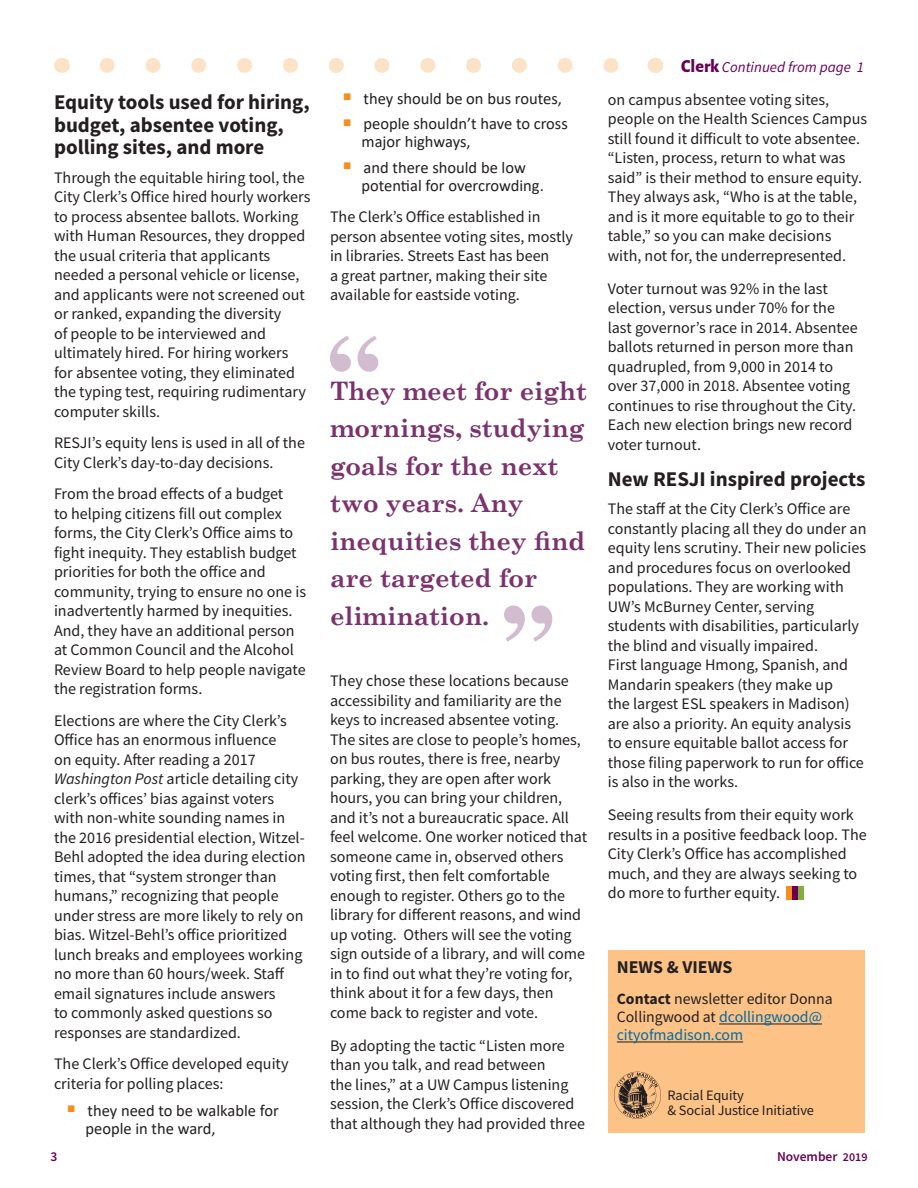
<style>
.page{position:relative;width:918px;height:1188px;background:#fff}
.page>*{position:absolute;margin:0;border:0;box-sizing:border-box;transform-origin:0 0}
.quote{font:700 25.5px/37.5px "Century Schoolbook";letter-spacing:-.005em;color:#7c336d}
.sub_head_3{font:700 21px/22.5px "Source Sans Pro";color:#231f20}
.body{font:700 18px "Source Sans Pro";color:#231f20}
.t1{font:16.5px/18px "Calibri";color:#231f20}
.body-2{font:16.05px/19.5px "Source Sans Pro";color:#231f20}
.body-3{font:16.05px/19.5px "Source Sans Pro";color:#222}
.body-4{font:15.75px/18px "Source Sans Pro";color:#231f20}
.continued_on{font:italic 15px "Source Sans Pro";color:#670054}
.t2{font:14.4px/15.3px "Source Sans Pro";letter-spacing:-.005em;color:#231f20}
.t3{font:600 13.5px "Source Sans Pro";color:#670054}
.s1{font-style:italic}
.s2{font-family:"Alegreya Sans";font-weight:800;font-style:normal;font-size:18px}
.s3{color:#231f20}
.s4{font-weight:700}
.s5{color:#006aa5}
.s6{font-size:12px}
</style>
<div class="page">
<svg style="left:107px;top:58px;width:512px;height:15px"></svg>
<svg style="left:62px;top:58px;width:1px;height:15px"></svg>
<svg style="left:655px;top:58px;width:1px;height:15px"></svg>
<div style="left:787px;top:886px;width:5px;height:14px;background:#f68e1e"></div>
<div style="left:792px;top:886px;width:6px;height:14px;background:#670054"></div>
<div style="left:798px;top:886px;width:6px;height:14px;background:#86ab3f"></div>
<div style="left:608px;top:950px;width:256px;height:183px;background:#fcc286"></div>
<hr style="left:719px;top:1024px;width:103px;height:1px;background:#231f20">
<hr style="left:617px;top:1042px;width:126px;height:1px;background:#231f20">
<svg style="left:614px;top:1072px;width:47px;height:47px"></svg>
<svg style="left:330px;top:336px;width:48px;height:36px"></svg>
<svg style="left:504px;top:606px;width:48px;height:36px"></svg>
<p class="sub_head_3" style="left:54px;top:91px;width:257px">Equity tools used for hiring, budget, absentee voting, polling sites, and more</p>
<p class="body-2" style="left:54px;top:168px;width:258px">Through the equitable hiring tool, the City Clerk’s Office hired hourly workers to process absentee ballots. Working with Human Resources, they dropped the usual criteria that applicants needed a personal vehicle or license, and applicants were not screened out or ranked, expanding the diversity<br>of people to be interviewed and ultimately hired. For hiring workers for absentee voting, they eliminated the typing test, requiring rudimentary computer skills.</p>
<p class="body-2" style="left:54px;top:433px;width:253px">RESJI’s equity lens is used in all of the<br>City Clerk’s day-to-day decisions.</p>
<p class="body-2" style="left:54px;top:484px;width:254px">From the broad effects of a budget<br>to helping citizens fill out complex forms, the City Clerk’s Office aims to fight inequity. They establish budget priorities for both the office and community, trying to ensure no one is inadvertently harmed by inequities.<br>And, they have an additional person at Common Council and the Alcohol Review Board to help people navigate the registration forms.</p>
<p class="body-2" style="left:54px;top:711px;width:253px">Elections are where the City Clerk’s Office has an enormous influence<br>on equity. After reading a 2017<br><span class="s1">Washington Post</span> article detailing city clerk’s offices’ bias against voters with non-white sounding names in the 2016 presidential election, Witzel-Behl adopted the idea during election times, that “system stronger than humans,” recognizing that people under stress are more likely to rely on bias. Witzel-Behl’s office prioritized lunch breaks and employees working no more than 60 hours/week. Staff email signatures include answers<br>to commonly asked questions so responses are standardized.</p>
<p class="body-2" style="left:54px;top:1054px;width:236px">The Clerk’s Office developed equity criteria for polling places:</p>
<p class="t1" style="left:86px;top:1101px;width:195px">they need to be walkable for people in the ward,</p>
<p class="t1" style="left:364px;top:89px;width:200px">they should be on bus routes,</p>
<p class="t1" style="left:362px;top:114px;width:208px">people shouldn’t have to cross major highways,</p>
<p class="t1" style="left:362px;top:158px;width:184px">and there should be low potential for overcrowding.</p>
<p class="body-2" style="left:330px;top:207px;width:245px">The Clerk’s Office established in person absentee voting sites, mostly in libraries. Streets East has been<br>a great partner, making their site available for eastside voting.</p>
<p class="quote" style="left:330px;top:370px;width:259px">They meet for eight mornings, studying goals for the next two years. Any inequities they find are targeted for elimination.</p>
<p class="body-2" style="left:330px;top:671px;width:259px">They chose these locations because accessibility and familiarity are the keys to increased absentee voting.<br>The sites are close to people’s homes, on bus routes, there is free, nearby parking, they are open after work hours, you can bring your children, and it’s not a bureaucratic space. All feel welcome. One worker noticed that someone came in, observed others voting first, then felt comfortable enough to register. Others go to the library for different reasons, and wind up voting. Others will see the voting sign outside of a library, and will come in to find out what they’re voting for, think about it for a few days, then come back to register and vote.</p>
<p class="body-2" style="left:330px;top:1036px;width:257px">By adopting the tactic “Listen more than you talk, and read between<br>the lines,” at a UW Campus listening session, the Clerk’s Office discovered that although they had provided three</p>
<p class="continued_on" style="left:681px;top:58px;width:184px"><span class="s2">Clerk</span> Continued from page 1</p>
<p class="body-2" style="left:608px;top:89px;width:261px">on campus absentee voting sites, people on the Health Sciences Campus still found it difficult to vote absentee. “Listen, process, return to what was said” is their method to ensure equity.<br>They always ask, “Who is at the table, and is it more equitable to go to their table,” so you can make decisions with, not for, the underrepresented.</p>
<p class="body-3" style="left:608px;top:278px;width:251px"><span class="s3">Voter turnout was 92% in the last election,</span> versus under 70% for the last governor’s race in 2014. Absentee ballots returned in person more than quadrupled, from 9,000 in 2014 to over 37,000 in 2018. Absentee voting continues to rise throughout the City.<br>Each new election brings new record voter turnout.</p>
<p class="sub_head_3" style="left:608px;top:467px;width:259px">New RESJI inspired projects</p>
<p class="body-2" style="left:608px;top:499px;width:260px">The staff at the City Clerk’s Office are constantly placing all they do under an equity lens scrutiny. Their new policies and procedures focus on overlooked populations. They are working with UW’s McBurney Center, serving students with disabilities, particularly the blind and visually impaired.<br>First language Hmong, Spanish, and Mandarin speakers (they make up<br>the largest ESL speakers in Madison) are also a priority. An equity analysis to ensure equitable ballot access for those filing paperwork to run for office is also in the works.</p>
<p class="body-2" style="left:608px;top:805px;width:260px">Seeing results from their equity work results in a positive feedback loop. The City Clerk’s Office has accomplished much, and they are always seeking to do more to further equity.</p>
<p class="body" style="left:617px;top:955px;width:117px">NEWS &amp; VIEWS</p>
<p class="body-4" style="left:617px;top:990px;width:218px"><span class="s4">Contact</span> newsletter editor Donna<br>Collingwood at <span class="s5">dcollingwood@ cityofmadison.com</span></p>
<p class="t2" style="left:667px;top:1087px;width:148px">Racial Equity<br>&amp; Social Justice Initiative</p>
<p class="t3" style="left:50px;top:1147px;width:8px">3</p>
<p class="t3" style="left:777px;top:1147px;width:92px">November <span class="s6">2019</span></p>
</div>
